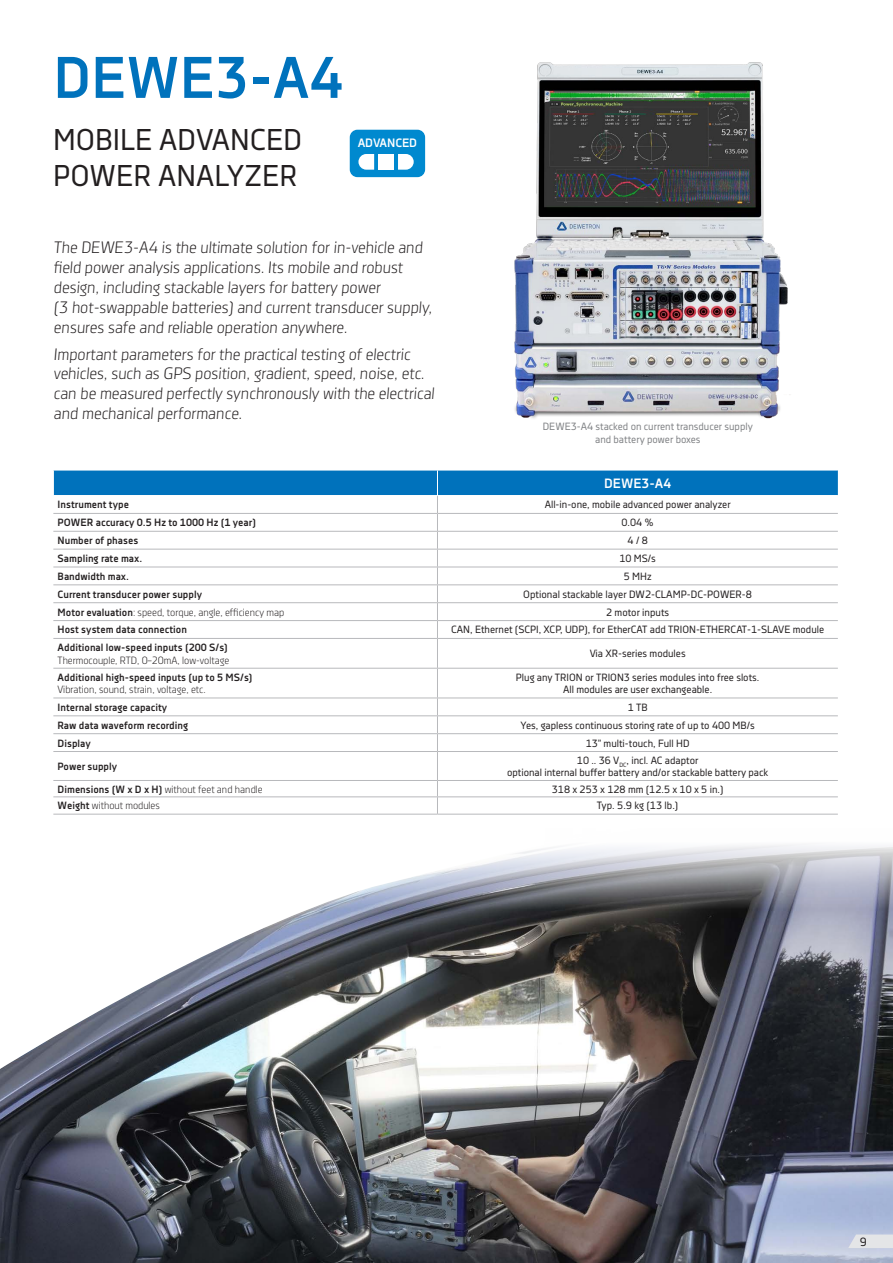
<style>
.page{position:relative;width:893px;height:1263px;background:#fff}
.page>*{position:absolute;margin:0;border:0;box-sizing:border-box;transform-origin:0 0}
.t1{font:700 58.5px "Decima Nova Pro";color:#0072bc}
.t2{font:30px/36px "Decima Nova Pro";color:#231f20}
.Introduction{font:16.5px/19.8px "Decima Nova Pro Lt";color:#231f20}
.table_headline{font:700 13.5px "Decima Nova Pro";color:#fff}
.table_cont____Image_descr{font:700 12.15px "Decima Nova Pro";letter-spacing:-.01em;color:#fff}
.t3{font:12px "Decima Nova Pro";color:#231f20}
.table_content{font:10.65px "Decima Nova Pro";color:#231f20}
.table_content-2{font:10.5px "Decima Nova Pro";color:#231f20}
.table_1__column{font:700 10.5px "Decima Nova Pro";color:#231f20}
.table_1__column-2{font:10.5px "Decima Nova Pro Lt";color:#231f20}
.table_cont____Image_descr-2{font:10.5px/12.6px "Decima Nova Pro";color:#808285;text-align:center}
.s1{font-family:"Decima Nova Pro";font-weight:700}
</style>
<div class="page">
<img style="left:0;top:845px;width:893px;height:418px">
<svg style="left:0;top:845px;width:546px;height:224px"></svg>
<img style="left:514px;top:62px;width:276px;height:357px">
<svg style="left:53px;top:697px;width:785px;height:117px"></svg>
<hr style="left:437px;top:668px;width:1px;height:30px;background:#b8b9bc">
<svg style="left:437px;top:699px;width:1px;height:115px"></svg>
<hr style="left:53px;top:668px;width:384px;height:1px;background:#b8b9bc">
<hr style="left:437px;top:668px;width:401px;height:1px;background:#b8b9bc">
<hr style="left:53px;top:698px;width:384px;height:1px;background:#b8b9bc">
<hr style="left:437px;top:698px;width:401px;height:1px;background:#b8b9bc">
<hr style="left:53px;top:715px;width:384px;height:1px;background:#b8b9bc">
<hr style="left:437px;top:715px;width:401px;height:1px;background:#b8b9bc">
<hr style="left:53px;top:733px;width:384px;height:1px;background:#b8b9bc">
<hr style="left:437px;top:733px;width:401px;height:1px;background:#b8b9bc">
<hr style="left:53px;top:751px;width:384px;height:1px;background:#b8b9bc">
<hr style="left:437px;top:751px;width:401px;height:1px;background:#b8b9bc">
<hr style="left:53px;top:780px;width:384px;height:1px;background:#b8b9bc">
<hr style="left:437px;top:780px;width:401px;height:1px;background:#b8b9bc">
<hr style="left:53px;top:796px;width:384px;height:1px;background:#b8b9bc">
<hr style="left:437px;top:796px;width:401px;height:1px;background:#b8b9bc">
<hr style="left:53px;top:814px;width:384px;height:1px;background:#b8b9bc">
<hr style="left:437px;top:814px;width:401px;height:1px;background:#b8b9bc">
<svg style="left:53px;top:470px;width:785px;height:198px"></svg>
<hr style="left:437px;top:470px;width:401px;height:1px;background:#fff">
<hr style="left:53px;top:495px;width:384px;height:1px;background:#fff">
<hr style="left:437px;top:495px;width:401px;height:1px;background:#fff">
<hr style="left:53px;top:513px;width:384px;height:1px;background:#b8b9bc">
<hr style="left:437px;top:513px;width:401px;height:1px;background:#b8b9bc">
<div style="left:350px;top:130px;width:75px;height:47px;background:#0089cf;border-radius:8px"></div>
<svg style="left:398px;top:154px;width:16px;height:16px"></svg>
<svg style="left:358px;top:154px;width:16px;height:16px"></svg>
<div style="left:378px;top:154px;width:16px;height:16px;background:#fff"></div>
<svg style="left:848px;top:1234px;width:45px;height:14px"></svg>
<h1 class="t1" style="left:53px;top:44px;width:292px">DEWE3-A4</h1>
<h3 class="t2" style="left:53px;top:122px;width:250px">MOBILE ADVANCED<br>POWER ANALYZER</h3>
<p class="table_cont____Image_descr" style="left:358px;top:136px;width:61px">ADVANCED</p>
<p class="Introduction" style="left:54px;top:238px;width:382px">The DEWE3-A4 is the ultimate solution for in-vehicle and field power analysis applications. Its mobile and robust design, including stackable layers for battery power<br>(3 hot-swappable batteries) and current transducer supply, ensures safe and reliable operation anywhere.</p>
<p class="Introduction" style="left:54px;top:344px;width:384px">Important parameters for the practical testing of electric vehicles, such as GPS position, gradient, speed, noise, etc. can be measured perfectly synchronously with the electrical and mechanical performance.</p>
<p class="table_cont____Image_descr-2" style="left:543px;top:420px;width:212px">DEWE3-A4 stacked on current transducer supply and battery power boxes</p>
<p class="table_headline" style="left:604px;top:475px;width:68px">DEWE3-A4</p>
<p class="table_1__column" style="left:58px;top:499px;width:73px">Instrument type</p>
<p class="table_content-2" style="left:545px;top:499px;width:187px">All-in-one, mobile advanced power analyzer</p>
<p class="table_1__column" style="left:58px;top:517px;width:200px">POWER accuracy 0.5 Hz to 1000 Hz (1 year)</p>
<p class="table_content-2" style="left:621px;top:517px;width:34px">0.04 %</p>
<p class="table_1__column" style="left:58px;top:534px;width:82px">Number of phases</p>
<p class="table_content-2" style="left:628px;top:534px;width:22px">4 / 8</p>
<p class="table_1__column" style="left:58px;top:552px;width:86px">Sampling rate max.</p>
<p class="table_content-2" style="left:619px;top:552px;width:38px">10 MS/s</p>
<p class="table_1__column" style="left:58px;top:570px;width:73px">Bandwidth max.</p>
<p class="table_content-2" style="left:624px;top:570px;width:29px">5 MHz</p>
<p class="table_1__column" style="left:58px;top:588px;width:146px">Current transducer power supply</p>
<p class="table_content" style="left:523px;top:588px;width:230px">Optional stackable layer DW2-CLAMP-DC-POWER-8</p>
<p class="table_1__column-2" style="left:58px;top:606px;width:228px"><span class="s1">Motor evaluation</span>: speed, torque, angle, efficiency map</p>
<p class="table_content-2" style="left:606px;top:606px;width:64px">2 motor inputs</p>
<p class="table_1__column" style="left:58px;top:624px;width:131px">Host system data connection</p>
<p class="table_content-2" style="left:451px;top:624px;width:374px">CAN, Ethernet (SCPI, XCP, UDP), for EtherCAT add TRION-ETHERCAT-1-SLAVE module</p>
<p class="table_1__column" style="left:58px;top:641px;width:172px">Additional low-speed inputs (200 S/s)</p>
<p class="table_1__column-2" style="left:58px;top:654px;width:173px">Thermocouple, RTD, 0–20mA, low-voltage</p>
<p class="table_content-2" style="left:590px;top:648px;width:97px">Via XR-series modules</p>
<p class="table_1__column" style="left:58px;top:671px;width:197px">Additional high-speed inputs (up to 5 MS/s)</p>
<p class="table_1__column-2" style="left:58px;top:684px;width:150px">Vibration, sound, strain, voltage, etc.</p>
<p class="table_content-2" style="left:516px;top:671px;width:245px">Plug any TRION or TRION3 series modules into free slots.</p>
<p class="table_content-2" style="left:563px;top:684px;width:151px">All modules are user exchangeable.</p>
<p class="table_1__column" style="left:58px;top:701px;width:111px">Internal storage capacity</p>
<p class="table_content-2" style="left:628px;top:701px;width:21px">1 TB</p>
<p class="table_1__column" style="left:58px;top:719px;width:132px">Raw data waveform recording</p>
<p class="table_content-2" style="left:521px;top:719px;width:236px">Yes, gapless continuous storing rate of up to 400 MB/s</p>
<p class="table_1__column" style="left:58px;top:737px;width:35px">Display</p>
<p class="table_content-2" style="left:586px;top:737px;width:105px">13” multi-touch, Full HD</p>
<p class="table_1__column" style="left:58px;top:760px;width:61px">Power supply</p>
<p class="table_content-2" style="left:577px;top:754px;width:123px">10 .. 36 V<sub>DC</sub>, incl. AC adaptor</p>
<p class="table_content-2" style="left:507px;top:767px;width:263px">optional internal buffer battery and/or stackable battery pack</p>
<p class="table_1__column-2" style="left:58px;top:783px;width:207px"><span class="s1">Dimensions (W x D x H)</span> without feet and handle</p>
<p class="table_content-2" style="left:552px;top:783px;width:173px">318 x 253 x 128 mm (12.5 x 10 x 5 in.)</p>
<p class="table_1__column-2" style="left:58px;top:800px;width:104px"><span class="s1">Weight</span> without modules</p>
<p class="table_content" style="left:597px;top:800px;width:83px">Typ. 5.9 kg (13 lb.)</p>
<p class="t3" style="left:860px;top:1234px;width:8px">9</p>
</div>
